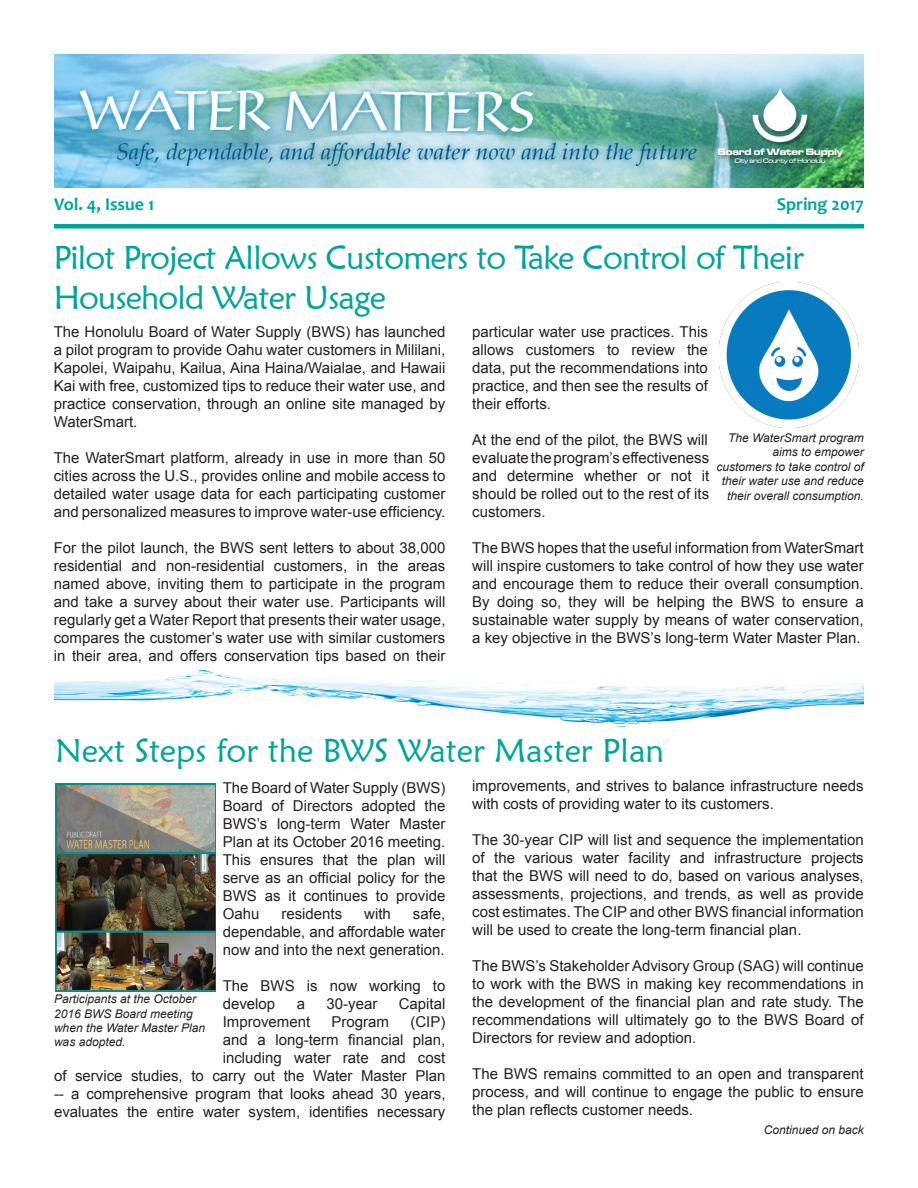
<style>
.page{position:relative;width:918px;height:1188px;background:#fff}
.page>*{position:absolute;margin:0;border:0;box-sizing:border-box;transform-origin:0 0}
.t1{font:33px/39.6px "Maiandra GD";letter-spacing:-.025em;color:#00a599}
.t2{font:33px "Maiandra GD";color:#00a599}
.t3{font:700 18px "Candara";color:#00a599}
.t4{font:15px/18px "Arial";color:#231f20;text-align:justify}
.t5{font:italic 12px/14.4px "Arial";color:#231f20;text-align:right}
</style>
<div class="page">
<img style="left:54px;top:54px;width:810px;height:133px">
<div style="left:54px;top:224px;width:810px;height:5px;background:#00a599"></div>
<img style="left:54px;top:669px;width:810px;height:58px">
<img style="left:718px;top:282px;width:141px;height:146px">
<img style="left:55px;top:783px;width:161px;height:209px">
<p class="t3" style="left:54px;top:192px;width:102px">Vol. 4, Issue 1</p>
<p class="t3" style="left:777px;top:192px;width:89px">Spring 2017</p>
<p class="t1" style="left:54px;top:237px;width:752px">Pilot Project Allows Customers to Take Control of Their<br>Household Water Usage</p>
<p class="t4" style="left:472px;top:323px;width:237px">particular water use practices. This allows customers to review the data, put the recommendations into practice, and then see the results of their efforts.</p>
<p class="t4" style="left:472px;top:431px;width:239px">At the end of the pilot, the BWS will evaluate the program’s effectiveness and determine whether or not it should be rolled out to the rest of its customers.</p>
<p class="t4" style="left:472px;top:539px;width:393px">The BWS hopes that the useful information from WaterSmart will inspire customers to take control of how they use water and encourage them to reduce their overall consumption.<br>By doing so, they will be helping the BWS to ensure a sustainable water supply by means of water conservation, a key objective in the BWS’s long-term Water Master Plan.</p>
<p class="t4" style="left:54px;top:323px;width:393px">The Honolulu Board of Water Supply (BWS) has launched a pilot program to provide Oahu water customers in Mililani, Kapolei, Waipahu, Kailua, Aina Haina/Waialae, and Hawaii Kai with free, customized tips to reduce their water use, and practice conservation, through an online site managed by WaterSmart.</p>
<p class="t4" style="left:54px;top:449px;width:393px">The WaterSmart platform, already in use in more than 50 cities across the U.S., provides online and mobile access to detailed water usage data for each participating customer and personalized measures to improve water-use efficiency.</p>
<p class="t4" style="left:54px;top:539px;width:393px">For the pilot launch, the BWS sent letters to about 38,000 residential and non-residential customers, in the areas named above, inviting them to participate in the program and take a survey about their water use. Participants will regularly get a Water Report that presents their water usage, compares the customer’s water use with similar customers in their area, and offers conservation tips based on their</p>
<p class="t5" style="left:717px;top:431px;width:149px">The WaterSmart program aims to empower customers to take control of their water use and reduce their overall consumption.</p>
<p class="t2" style="left:56px;top:730px;width:610px">Next Steps for the BWS Water Master Plan</p>
<p class="t4" style="left:472px;top:777px;width:393px">improvements, and strives to balance infrastructure needs with costs of providing water to its customers.</p>
<p class="t4" style="left:472px;top:831px;width:393px">The 30-year CIP will list and sequence the implementation of the various water facility and infrastructure projects that the BWS will need to do, based on various analyses, assessments, projections, and trends, as well as provide cost estimates. The CIP and other BWS financial information will be used to create the long-term financial plan.</p>
<p class="t4" style="left:472px;top:957px;width:393px">The BWS’s Stakeholder Advisory Group (SAG) will continue to work with the BWS in making key recommendations in the development of the financial plan and rate study. The recommendations will ultimately go to the BWS Board of Directors for review and adoption.</p>
<p class="t4" style="left:472px;top:1065px;width:393px">The BWS remains committed to an open and transparent process, and will continue to engage the public to ensure the plan reflects customer needs.</p>
<p class="t4" style="left:223px;top:779px;width:224px">The Board of Water Supply (BWS)<br>Board of Directors adopted the BWS’s long-term Water Master Plan at its October 2016 meeting.<br>This ensures that the plan will serve as an official policy for the BWS as it continues to provide Oahu</p>
<p class="t4" style="left:223px;top:905px;width:224px;text-indent:190px">safe, dependable, and affordable water now and into the next generation.</p>
<p class="t4" style="left:223px;top:977px;width:224px">The BWS is now working to develop</p>
<p class="t4" style="left:281px;top:905px;width:62px">residents</p>
<p class="t4" style="left:364px;top:905px;width:28px">with</p>
<p class="t5" style="left:54px;top:992px;width:153px;text-align:left">Participants at the October<br>2016 BWS Board meeting when the Water Master Plan was adopted.</p>
<p class="t4" style="left:297px;top:995px;width:10px">a</p>
<p class="t4" style="left:327px;top:995px;width:52px">30-year</p>
<p class="t4" style="left:399px;top:995px;width:48px">Capital</p>
<p class="t4" style="left:223px;top:1013px;width:89px">Improvement</p>
<p class="t4" style="left:332px;top:1013px;width:59px">Program</p>
<p class="t4" style="left:54px;top:1013px;width:393px;text-align:right">(CIP)<br>and a long-term financial plan,<br>including water rate and cost<br>of service studies, to carry out the Water Master Plan -- a comprehensive program that looks ahead 30 years, evaluates the entire water system, identifies necessary</p>
<p class="t5" style="left:764px;top:1123px;width:102px">Continued on back</p>
</div>
